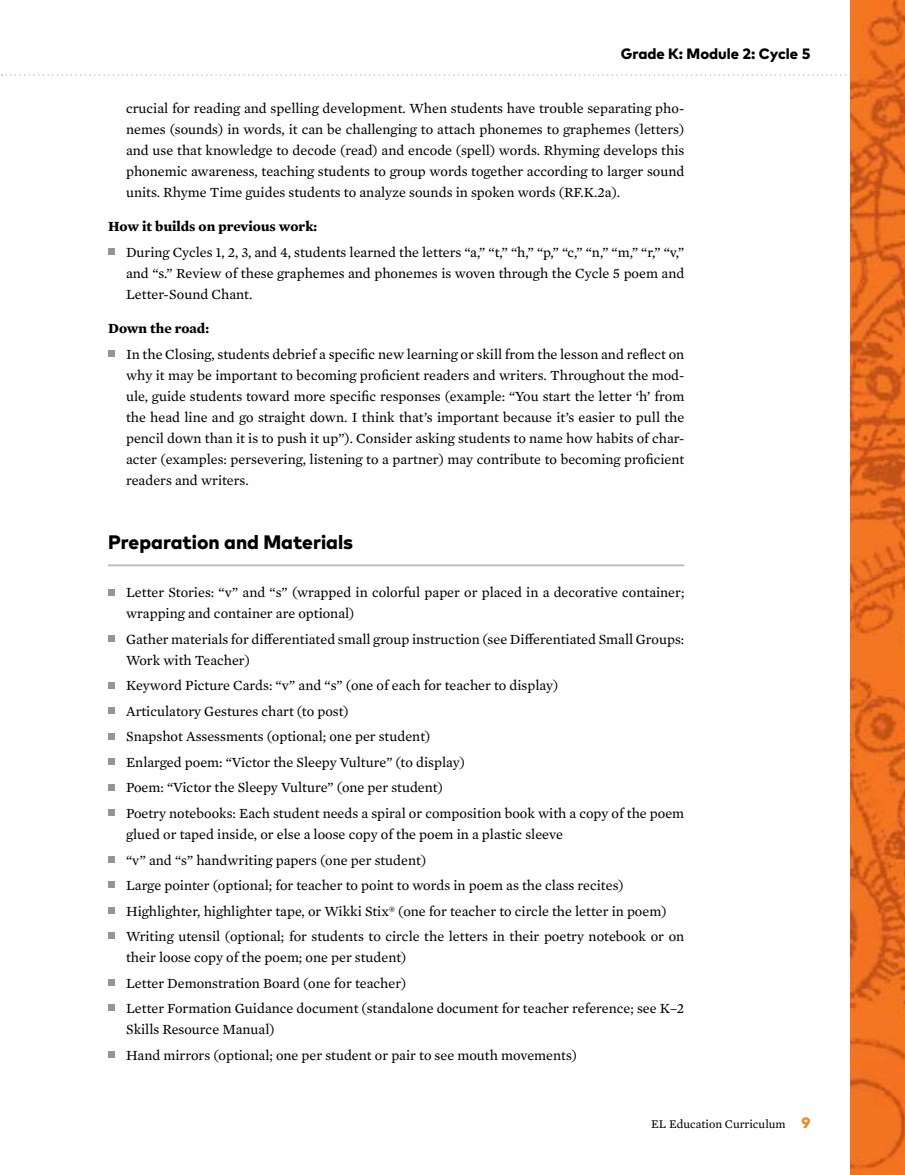
<style>
.page{position:relative;width:905px;height:1175px;background:#fff}
.page>*{position:absolute;margin:0;border:0;box-sizing:border-box;transform-origin:0 0}
.t1{font:800 19.5px "Mark Pro";color:#000}
.t2{font:800 15px "Mark Pro";color:#000}
.t3{font:14.25px/21px "Mercury Text G2";color:#000}
.t4{font:700 14.25px "Mercury Text G2";color:#000}
.t5{font:12px "Mercury Text G2";color:#000}
.s1{font-family:"Mark Pro";font-weight:800;font-size:15px;color:#f58220}
</style>
<div class="page">
<svg style="left:2px;top:74px;width:903px;height:2px"></svg>
<img style="left:850px;top:0;width:54px;height:1174px">
<hr style="left:108px;top:564px;width:576px;height:2px;background:#bcbec0">
<svg style="left:108px;top:248px;width:6px;height:6px"></svg>
<svg style="left:108px;top:350px;width:6px;height:6px"></svg>
<svg style="left:108px;top:589px;width:6px;height:6px"></svg>
<svg style="left:108px;top:635px;width:6px;height:6px"></svg>
<svg style="left:108px;top:682px;width:6px;height:6px"></svg>
<svg style="left:108px;top:707px;width:6px;height:6px"></svg>
<svg style="left:108px;top:733px;width:6px;height:6px"></svg>
<svg style="left:108px;top:758px;width:6px;height:6px"></svg>
<svg style="left:108px;top:784px;width:6px;height:6px"></svg>
<svg style="left:108px;top:809px;width:6px;height:6px"></svg>
<svg style="left:108px;top:856px;width:6px;height:6px"></svg>
<svg style="left:108px;top:881px;width:6px;height:6px"></svg>
<svg style="left:108px;top:907px;width:6px;height:6px"></svg>
<svg style="left:108px;top:932px;width:6px;height:6px"></svg>
<svg style="left:108px;top:979px;width:6px;height:6px"></svg>
<svg style="left:108px;top:1004px;width:6px;height:6px"></svg>
<svg style="left:108px;top:1051px;width:6px;height:6px"></svg>
<p class="t2" style="left:620px;top:42px;width:191px">Grade K: Module 2: Cycle 5</p>
<p class="t3" style="left:126px;top:97px;width:560px;text-align:justify">crucial for reading and spelling development. When students have trouble separating pho&shy;nemes (sounds) in words, it can be challenging to attach phonemes to graphemes (letters) and use that knowledge to decode (read) and encode (spell) words. Rhyming develops this phonemic awareness, teaching students to group words together according to larger sound units. Rhyme Time guides students to analyze sounds in spoken words (RF.K.2a).</p>
<p class="t4" style="left:108px;top:216px;width:211px">How it builds on previous work:</p>
<p class="t3" style="left:126px;top:241px;width:560px;text-align:justify">During Cycles 1, 2, 3, and 4, students learned the letters “a,” “t,” “h,” “p,” “c,” “n,” “m,” “r,” “v,” and “s.” Review of these graphemes and phonemes is woven through the Cycle 5 poem and Letter-Sound Chant.</p>
<p class="t4" style="left:108px;top:318px;width:102px">Down the road:</p>
<p class="t3" style="left:126px;top:343px;width:560px;text-align:justify">In the Closing, students debrief a specific new learning or skill from the lesson and reflect on why it may be important to becoming proficient readers and writers. Throughout the mod&shy;ule, guide students toward more specific responses (example: “You start the letter ‘h’ from the head line and go straight down. I think that’s important because it’s easier to pull the pencil down than it is to push it up”). Consider asking students to name how habits of char&shy;acter (examples: persevering, listening to a partner) may contribute to becoming proficient readers and writers.</p>
<h1 class="t1" style="left:108px;top:527px;width:247px">Preparation and Materials</h1>
<p class="t3" style="left:126px;top:581px;width:560px">Letter Stories: “v” and “s” (wrapped in colorful paper or placed in a decorative container; wrapping and container are optional)</p>
<p class="t3" style="left:126px;top:628px;width:560px">Gather materials for differentiated small group instruction (see Differentiated Small Groups:<br>Work with Teacher)</p>
<p class="t3" style="left:126px;top:672px;width:559px;line-height:25.5px">Keyword Picture Cards: “v” and “s” (one of each for teacher to display)<br>Articulatory Gestures chart (to post)<br>Snapshot Assessments (optional; one per student)<br>Enlarged poem: “Victor the Sleepy Vulture” (to display)<br>Poem: “Victor the Sleepy Vulture” (one per student)<br>Poetry notebooks: Each student needs a spiral or composition book with a copy of the poem</p>
<p class="t3" style="left:126px;top:820px;width:559px;line-height:25.5px">glued or taped inside, or else a loose copy of the poem in a plastic sleeve<br>“v” and “s” handwriting papers (one per student)<br>Large pointer (optional; for teacher to point to words in poem as the class recites)<br>Highlighter, highlighter tape, or Wikki Stix® (one for teacher to circle the letter in poem)<br>Writing utensil (optional; for students to circle the letters in their poetry notebook or on</p>
<p class="t3" style="left:126px;top:943px;width:560px;line-height:25.5px">their loose copy of the poem; one per student)<br>Letter Demonstration Board (one for teacher)<br>Letter Formation Guidance document (standalone document for teacher reference; see K–2</p>
<p class="t3" style="left:126px;top:1015px;width:452px;line-height:25.5px">Skills Resource Manual)<br>Hand mirrors (optional; one per student or pair to see mouth movements)</p>
<p class="t5" style="left:651px;top:1115px;width:161px">EL Education Curriculum <span class="s1">9</span></p>
</div>
